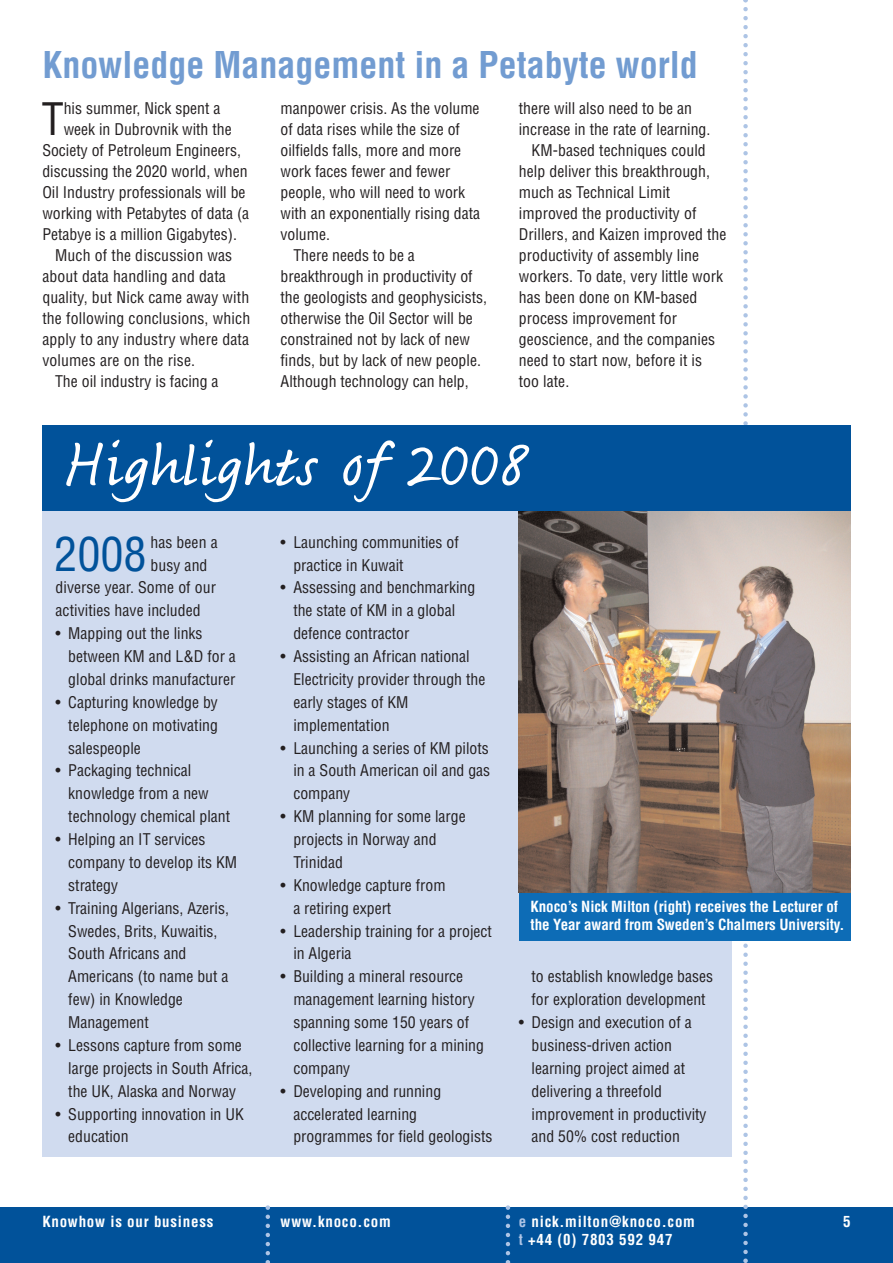
<style>
.page{position:relative;width:893px;height:1263px;background:#fff}
.page>*{position:absolute;margin:0;border:0;box-sizing:border-box;transform-origin:0 0}
.t1{font:66px "Fineprint";letter-spacing:.005em;color:#fff}
.t2{font:condensed 46.2px "Helvetica";color:#01529a}
.t3{font:condensed 43.65px "Helvetica";color:#231f20}
.t4{font:700 condensed 36px "Helvetica";color:#729cd1}
.t5{font:condensed 15.75px/23px "Helvetica";color:#231f20}
.t6{font:700 condensed 15px/18px "Helvetica";letter-spacing:-.005em;color:#fff}
.t7{font:700 condensed 15px "Helvetica";letter-spacing:.05em;color:#fff}
.s1{color:#adc4e5}
</style>
<div class="page">
<div style="left:42px;top:501px;width:689px;height:656px;background:#d0dbef"></div>
<div style="left:0;top:1208px;width:892px;height:55px;background:#01529a"></div>
<svg style="left:743px;top:0;width:4px;height:1263px"></svg>
<svg style="left:265px;top:1205px;width:5px;height:58px"></svg>
<svg style="left:505px;top:1205px;width:5px;height:58px"></svg>
<img style="left:519px;top:510px;width:331px;height:383px">
<div style="left:519px;top:893px;width:331px;height:47px;background:#0d6cb6"></div>
<div style="left:42px;top:425px;width:808px;height:85px;background:#01529a"></div>
<h3 class="t4" style="left:42px;top:51px;width:657px">Knowledge Management in a Petabyte world</h3>
<h3 class="t3" style="left:42px;top:102px;width:23px">T</h3>
<p class="t5" style="left:64px;top:98px;width:158px">his summer, Nick spent a</p>
<p class="t5" style="left:64px;top:119px;width:169px">week in Dubrovnik with the</p>
<p class="t5" style="left:42px;top:140px;width:200px">Society of Petroleum Engineers,</p>
<p class="t5" style="left:42px;top:161px;width:207px">discussing the 2020 world, when</p>
<p class="t5" style="left:42px;top:182px;width:205px">Oil Industry professionals will be</p>
<p class="t5" style="left:42px;top:203px;width:208px">working with Petabytes of data (a</p>
<p class="t5" style="left:42px;top:224px;width:196px">Petabye is a million Gigabytes).</p>
<p class="t5" style="left:55px;top:245px;width:179px">Much of the discussion was</p>
<p class="t5" style="left:42px;top:266px;width:185px">about data handling and data</p>
<p class="t5" style="left:42px;top:287px;width:208px">quality, but Nick came away with</p>
<p class="t5" style="left:42px;top:308px;width:209px">the following conclusions, which</p>
<p class="t5" style="left:42px;top:329px;width:208px">apply to any industry where data</p>
<p class="t5" style="left:42px;top:350px;width:154px">volumes are on the rise.</p>
<p class="t5" style="left:55px;top:371px;width:165px">The oil industry is facing a</p>
<p class="t5" style="left:280px;top:98px;width:200px">manpower crisis. As the volume</p>
<p class="t5" style="left:280px;top:119px;width:181px">of data rises while the size of</p>
<p class="t5" style="left:280px;top:140px;width:182px">oilfields falls, more and more</p>
<p class="t5" style="left:280px;top:161px;width:171px">work faces fewer and fewer</p>
<p class="t5" style="left:280px;top:182px;width:186px">people, who will need to work</p>
<p class="t5" style="left:280px;top:203px;width:201px">with an exponentially rising data</p>
<p class="t5" style="left:280px;top:224px;width:51px">volume.</p>
<p class="t5" style="left:293px;top:245px;width:123px">There needs to be a</p>
<p class="t5" style="left:280px;top:266px;width:193px">breakthrough in productivity of</p>
<p class="t5" style="left:280px;top:287px;width:208px">the geologists and geophysicists,</p>
<p class="t5" style="left:280px;top:308px;width:194px">otherwise the Oil Sector will be</p>
<p class="t5" style="left:280px;top:329px;width:191px">constrained not by lack of new</p>
<p class="t5" style="left:280px;top:350px;width:202px">finds, but by lack of new people.</p>
<p class="t5" style="left:280px;top:371px;width:190px">Although technology can help,</p>
<p class="t5" style="left:519px;top:98px;width:175px">there will also need to be an</p>
<p class="t5" style="left:519px;top:119px;width:193px">increase in the rate of learning.</p>
<p class="t5" style="left:531px;top:140px;width:176px">KM-based techniques could</p>
<p class="t5" style="left:519px;top:161px;width:193px">help deliver this breakthrough,</p>
<p class="t5" style="left:519px;top:182px;width:153px">much as Technical Limit</p>
<p class="t5" style="left:519px;top:203px;width:179px">improved the productivity of</p>
<p class="t5" style="left:519px;top:224px;width:209px">Drillers, and Kaizen improved the</p>
<p class="t5" style="left:519px;top:245px;width:182px">productivity of assembly line</p>
<p class="t5" style="left:519px;top:266px;width:206px">workers. To date, very little work</p>
<p class="t5" style="left:519px;top:287px;width:180px">has been done on KM-based</p>
<p class="t5" style="left:519px;top:308px;width:160px">process improvement for</p>
<p class="t5" style="left:519px;top:329px;width:198px">geoscience, and the companies</p>
<p class="t5" style="left:519px;top:350px;width:185px">need to start now, before it is</p>
<p class="t5" style="left:519px;top:371px;width:52px">too late.</p>
<h1 class="t1" style="left:65px;top:438px;width:465px">Highlights of 2008</h1>
<h2 class="t2" style="left:54px;top:536px;width:94px">2008</h2>
<p class="t5" style="left:150px;top:532px;width:69px">has been a</p>
<p class="t5" style="left:150px;top:555px;width:58px">busy and</p>
<p class="t5" style="left:56px;top:577px;width:162px">diverse year. Some of our</p>
<p class="t5" style="left:56px;top:600px;width:147px">activities have included</p>
<p class="t5" style="left:68px;top:623px;width:169px;text-indent:-13px">• Mapping out the links between KM and L&amp;D for a global drinks manufacturer</p>
<p class="t5" style="left:68px;top:692px;width:151px;text-align:justify;text-indent:-13px">• Capturing knowledge by telephone on motivating salespeople</p>
<p class="t5" style="left:68px;top:760px;width:163px;text-indent:-13px">• Packaging technical knowledge from a new technology chemical plant</p>
<p class="t5" style="left:68px;top:829px;width:170px;text-indent:-13px">• Helping an IT services company to develop its KM strategy</p>
<p class="t5" style="left:68px;top:898px;width:162px;text-indent:-13px">• Training Algerians, Azeris,<br>Swedes, Brits, Kuwaitis,<br>South Africans and<br>Americans (to name but a few) in Knowledge<br>Management</p>
<p class="t5" style="left:68px;top:1035px;width:186px;text-indent:-13px">• Lessons capture from some large projects in South Africa, the UK, Alaska and Norway</p>
<p class="t5" style="left:68px;top:1104px;width:177px;text-indent:-13px">• Supporting innovation in UK education</p>
<p class="t7" style="left:42px;top:1216px;width:173px">Knowhow is our business</p>
<p class="t5" style="left:293px;top:532px;width:167px;text-indent:-13px">• Launching communities of practice in Kuwait</p>
<p class="t5" style="left:293px;top:577px;width:183px;text-indent:-13px">• Assessing and benchmarking the state of KM in a global defence contractor</p>
<p class="t5" style="left:293px;top:646px;width:193px;text-indent:-13px">• Assisting an African national<br>Electricity provider through the early stages of KM implementation</p>
<p class="t5" style="left:293px;top:738px;width:198px;text-align:justify;text-indent:-13px">• Launching a series of KM pilots in a South American oil and gas company</p>
<p class="t5" style="left:293px;top:806px;width:174px;text-indent:-13px">• KM planning for some large projects in Norway and<br>Trinidad</p>
<p class="t5" style="left:293px;top:875px;width:154px;text-indent:-13px">• Knowledge capture from a retiring expert</p>
<p class="t5" style="left:293px;top:921px;width:200px;text-indent:-13px">• Leadership training for a project in Algeria</p>
<p class="t5" style="left:293px;top:966px;width:192px;text-indent:-13px">• Building a mineral resource management learning history spanning some 150 years of collective learning for a mining company</p>
<p class="t5" style="left:293px;top:1081px;width:200px;text-indent:-13px">• Developing and running accelerated learning programmes for field geologists</p>
<p class="t6" style="left:530px;top:899px;width:315px">Knoco’s Nick Milton (right) receives the Lecturer of the Year award from Sweden’s Chalmers University.</p>
<p class="t5" style="left:531px;top:966px;width:183px">to establish knowledge bases for exploration development</p>
<p class="t5" style="left:531px;top:1012px;width:176px;text-indent:-13px">• Design and execution of a business-driven action learning project aimed at delivering a threefold improvement in productivity and 50% cost reduction</p>
<p class="t7" style="left:280px;top:1216px;width:112px">www.knoco.com</p>
<p class="t7" style="left:519px;top:1216px;width:178px"><span class="s1">e</span> nick.milton@knoco.com</p>
<p class="t6" style="left:843px;top:1214px;width:9px">5</p>
<p class="t7" style="left:519px;top:1234px;width:155px"><span class="s1">t</span> +44 (0) 7803 592 947</p>
</div>
